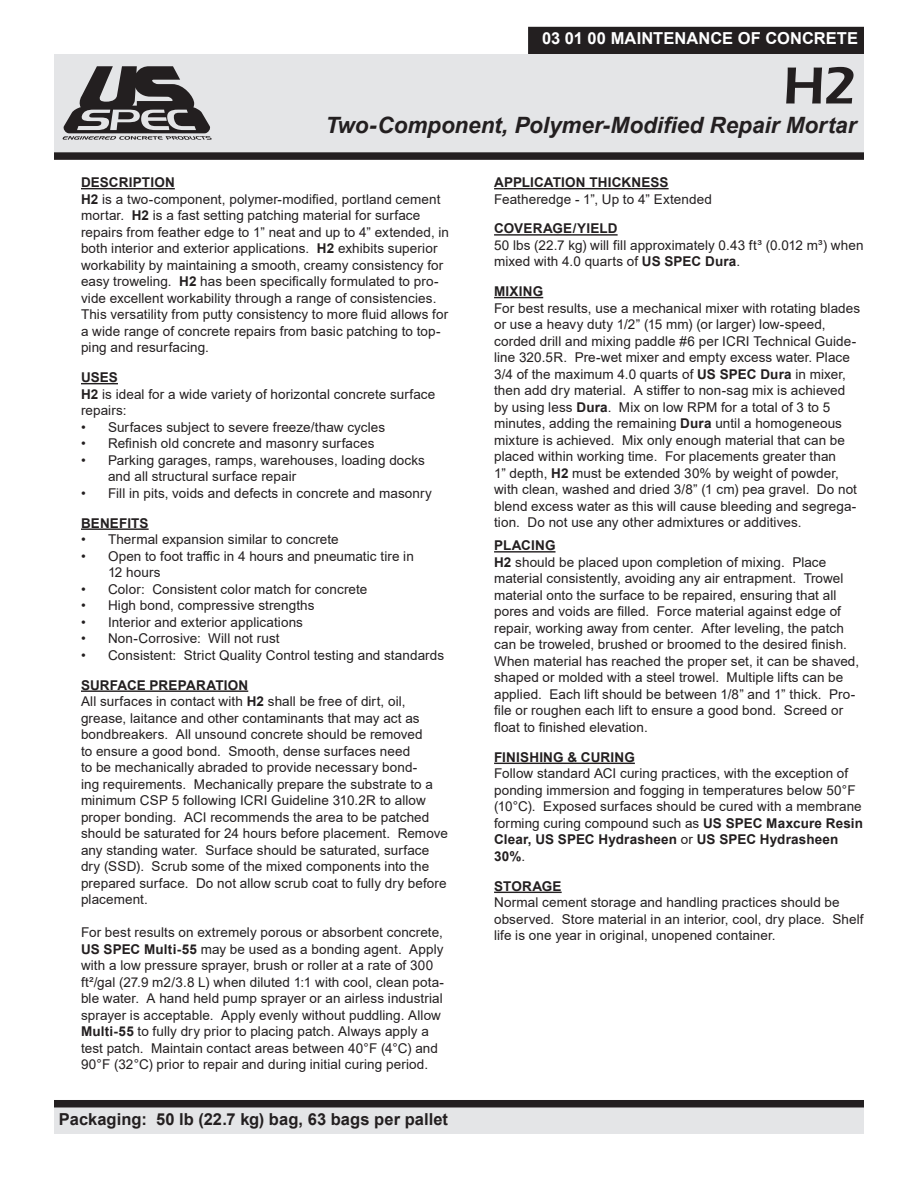
<style>
.page{position:relative;width:918px;height:1188px;background:#fff}
.page>*{position:absolute;margin:0;border:0;box-sizing:border-box;transform-origin:0 0}
.Product_Name{font:600 54px "Eras ITC";color:#231f20}
.Product_Descriptions{font:italic 700 22.5px "Arial";color:#231f20}
.Packaging{font:700 16.5px "Arial";letter-spacing:.005em;color:#231f20}
.categories{font:700 16.5px "Arial";letter-spacing:.005em;color:#fff}
.Body_Text{font:13.5px/16.5px "Arial";letter-spacing:.005em;color:#231f20}
.Body_Text_Heading{font:700 13.5px "Arial";letter-spacing:.01em;color:#231f20}
.Body_Text-2{font:700 13.5px "Arial";letter-spacing:.015em;color:#231f20}
.Table_Text_Notes{font:700 13.5px "Arial";letter-spacing:.005em;color:#231f20}
.s1{font-weight:700}
</style>
<div class="page">
<div style="left:54px;top:1108px;width:810px;height:26px;background:#e4e5e7"></div>
<div style="left:54px;top:1100px;width:810px;height:7px;background:#231f20"></div>
<div style="left:54px;top:54px;width:810px;height:99px;background:#e4e5e7"></div>
<div style="left:54px;top:152px;width:810px;height:8px;background:#231f20"></div>
<svg style="left:63px;top:66px;width:149px;height:74px"></svg>
<hr style="left:81px;top:188px;width:94px;height:1px;background:#231f20">
<hr style="left:81px;top:383px;width:37px;height:1px;background:#231f20">
<hr style="left:81px;top:528px;width:68px;height:2px;background:#231f20">
<hr style="left:81px;top:690px;width:167px;height:2px;background:#231f20">
<hr style="left:494px;top:188px;width:175px;height:1px;background:#231f20">
<hr style="left:494px;top:234px;width:124px;height:2px;background:#231f20">
<hr style="left:494px;top:297px;width:49px;height:1px;background:#231f20">
<hr style="left:494px;top:551px;width:62px;height:2px;background:#231f20">
<hr style="left:494px;top:763px;width:141px;height:1px;background:#231f20">
<hr style="left:494px;top:892px;width:68px;height:1px;background:#231f20">
<div style="left:528px;top:27px;width:336px;height:27px;background:#231f20"></div>
<p class="categories" style="left:542px;top:27px;width:317px">03 01 00 MAINTENANCE OF CONCRETE</p>
<p class="Product_Name" style="left:783px;top:55px;width:75px">H2</p>
<p class="Product_Descriptions" style="left:326px;top:110px;width:532px">Two-Component, Polymer-Modified Repair Mortar</p>
<p class="Body_Text_Heading" style="left:81px;top:173px;width:95px">DESCRIPTION</p>
<p class="Body_Text" style="left:81px;top:191px;width:370px"><span class="s1">H2</span> is a two-component, polymer-modified, portland cement mortar. <span class="s1">H2</span> is a fast setting patching material for surface repairs from feather edge to 1” neat and up to 4” extended, in both interior and exterior applications. <span class="s1">H2</span> exhibits superior workability by maintaining a smooth, creamy consistency for easy troweling. <span class="s1">H2</span> has been specifically formulated to pro&shy;vide excellent workability through a range of consistencies.<br>This versatility from putty consistency to more fluid allows for a wide range of concrete repairs from basic patching to top&shy;ping and resurfacing.</p>
<p class="Body_Text_Heading" style="left:81px;top:368px;width:38px">USES</p>
<p class="Body_Text" style="left:81px;top:386px;width:356px"><span class="s1">H2</span> is ideal for a wide variety of horizontal concrete surface repairs:</p>
<p class="Body_Text" style="left:81px;top:419px;width:306px">• Surfaces subject to severe freeze/thaw cycles</p>
<p class="Body_Text" style="left:81px;top:435px;width:295px">• Refinish old concrete and masonry surfaces</p>
<p class="Body_Text" style="left:108px;top:452px;width:319px;text-indent:-27px">• Parking garages, ramps, warehouses, loading docks and all structural surface repair</p>
<p class="Body_Text" style="left:81px;top:485px;width:352px">• Fill in pits, voids and defects in concrete and masonry</p>
<p class="Body_Text_Heading" style="left:81px;top:514px;width:69px">BENEFITS</p>
<p class="Body_Text" style="left:81px;top:531px;width:259px">• Thermal expansion similar to concrete</p>
<p class="Body_Text" style="left:108px;top:548px;width:307px;text-indent:-27px">• Open to foot traffic in 4 hours and pneumatic tire in<br>12 hours</p>
<p class="Body_Text" style="left:81px;top:581px;width:288px">• Color: Consistent color match for concrete</p>
<p class="Body_Text" style="left:81px;top:597px;width:235px">• High bond, compressive strengths</p>
<p class="Body_Text" style="left:81px;top:614px;width:224px">• Interior and exterior applications</p>
<p class="Body_Text" style="left:81px;top:630px;width:200px">• Non-Corrosive: Will not rust</p>
<p class="Body_Text" style="left:81px;top:647px;width:365px">• Consistent: Strict Quality Control testing and standards</p>
<p class="Body_Text_Heading" style="left:81px;top:676px;width:169px">SURFACE PREPARATION</p>
<p class="Body_Text" style="left:81px;top:693px;width:368px">All surfaces in contact with <span class="s1">H2</span> shall be free of dirt, oil, grease, laitance and other contaminants that may act as bondbreakers. All unsound concrete should be removed<br>to ensure a good bond. Smooth, dense surfaces need<br>to be mechanically abraded to provide necessary bond-<br>ing requirements. Mechanically prepare the substrate to a minimum CSP 5 following ICRI Guideline 310.2R to allow proper bonding. ACI recommends the area to be patched should be saturated for 24 hours before placement. Remove any standing water. Surface should be saturated, surface dry (SSD). Scrub some of the mixed components into the prepared surface. Do not allow scrub coat to fully dry before placement.</p>
<p class="Body_Text" style="left:81px;top:924px;width:365px">For best results on extremely porous or absorbent concrete, <span class="s1">US SPEC Multi-55</span> may be used as a bonding agent. Apply with a low pressure sprayer, brush or roller at a rate of 300 ft²/gal (27.9 m2/3.8 L) when diluted 1:1 with cool, clean pota&shy;ble water. A hand held pump sprayer or an airless industrial sprayer is acceptable. Apply evenly without puddling. Allow <span class="s1">Multi-55</span> to fully dry prior to placing patch. Always apply a test patch. Maintain contact areas between 40°F (4°C) and 90°F (32°C) prior to repair and during initial curing period.</p>
<p class="Packaging" style="left:59px;top:1107px;width:391px">Packaging: 50 lb (22.7 kg) bag, 63 bags per pallet</p>
<p class="Body_Text_Heading" style="left:494px;top:173px;width:176px">APPLICATION THICKNESS</p>
<p class="Body_Text" style="left:494px;top:191px;width:219px">Featheredge - 1”, Up to 4” Extended</p>
<p class="Body_Text-2" style="left:494px;top:219px;width:125px">COVERAGE/YIELD</p>
<p class="Body_Text" style="left:494px;top:237px;width:371px">50 lbs (22.7 kg) will fill approximately 0.43 ft³ (0.012 m³) when mixed with 4.0 quarts of <span class="s1">US SPEC Dura</span>.</p>
<p class="Body_Text_Heading" style="left:494px;top:282px;width:51px">MIXING</p>
<p class="Body_Text" style="left:494px;top:300px;width:368px">For best results, use a mechanical mixer with rotating blades or use a heavy duty 1/2” (15 mm) (or larger) low-speed, corded drill and mixing paddle #6 per ICRI Technical Guide&shy;line 320.5R. Pre-wet mixer and empty excess water. Place 3/4 of the maximum 4.0 quarts of <span class="s1">US SPEC Dura</span> in mixer, then add dry material. A stiffer to non-sag mix is achieved by using less <span class="s1">Dura</span>. Mix on low RPM for a total of 3 to 5 minutes, adding the remaining <span class="s1">Dura</span> until a homogeneous mixture is achieved. Mix only enough material that can be placed within working time. For placements greater than<br>1” depth, <span class="s1">H2</span> must be extended 30% by weight of powder, with clean, washed and dried 3/8” (1 cm) pea gravel. Do not blend excess water as this will cause bleeding and segrega&shy;tion. Do not use any other admixtures or additives.</p>
<p class="Table_Text_Notes" style="left:494px;top:536px;width:63px">PLACING</p>
<p class="Body_Text" style="left:494px;top:554px;width:367px"><span class="s1">H2</span> should be placed upon completion of mixing. Place material consistently, avoiding any air entrapment. Trowel material onto the surface to be repaired, ensuring that all pores and voids are filled. Force material against edge of repair, working away from center. After leveling, the patch can be troweled, brushed or broomed to the desired finish.<br>When material has reached the proper set, it can be shaved, shaped or molded with a steel trowel. Multiple lifts can be applied. Each lift should be between 1/8” and 1” thick. Pro&shy;file or roughen each lift to ensure a good bond. Screed or float to finished elevation.</p>
<p class="Body_Text_Heading" style="left:494px;top:748px;width:142px">FINISHING &amp; CURING</p>
<p class="Body_Text" style="left:494px;top:765px;width:370px">Follow standard ACI curing practices, with the exception of ponding immersion and fogging in temperatures below 50°F (10°C). Exposed surfaces should be cured with a membrane forming curing compound such as <span class="s1">US SPEC Maxcure Resin Clear, US SPEC Hydrasheen</span> or <span class="s1">US SPEC Hydrasheen 30%</span>.</p>
<p class="Body_Text_Heading" style="left:494px;top:877px;width:69px">STORAGE</p>
<p class="Body_Text" style="left:494px;top:894px;width:371px">Normal cement storage and handling practices should be observed. Store material in an interior, cool, dry place. Shelf life is one year in original, unopened container.</p>
</div>
